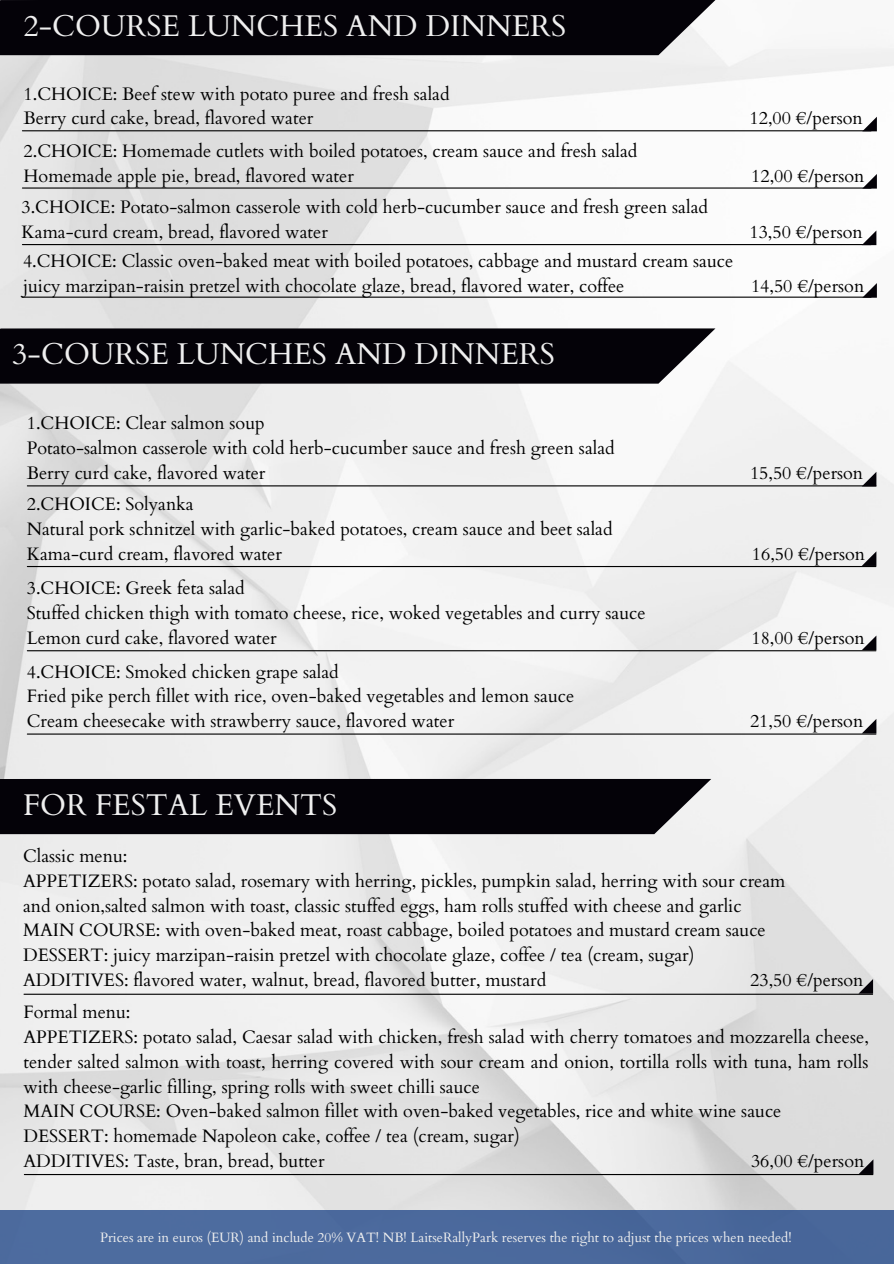
<style>
.page{position:relative;width:894px;height:1264px;background:#fff}
.page>*{position:absolute;margin:0;border:0;box-sizing:border-box;transform-origin:0 0}
.t1{font:30px "Cardo";color:#efefef}
.t2{font:18px/24.8px "Cardo";color:#000;text-align:justify}
.t3{font:13.5px "Cardo";color:#efefef}
</style>
<div class="page">
<img style="left:0;top:0;width:893px;height:1210px">
<div style="left:0;top:1210px;width:893px;height:53px;background:#4b699d"></div>
<div style="left:0;top:0;width:715px;height:55px;background:#040208"></div>
<hr style="left:22px;top:130px;width:848px;height:1px;background:#000">
<hr style="left:22px;top:187px;width:848px;height:2px;background:#000">
<hr style="left:22px;top:244px;width:848px;height:1px;background:#000">
<hr style="left:22px;top:296px;width:848px;height:2px;background:#000">
<svg style="left:862px;top:117px;width:14px;height:14px"></svg>
<svg style="left:862px;top:174px;width:14px;height:15px"></svg>
<svg style="left:861px;top:230px;width:15px;height:15px"></svg>
<svg style="left:862px;top:283px;width:14px;height:15px"></svg>
<div style="left:0;top:328px;width:715px;height:55px;background:#040208"></div>
<hr style="left:27px;top:485px;width:848px;height:1px;background:#000">
<hr style="left:27px;top:566px;width:848px;height:1px;background:#000">
<hr style="left:27px;top:650px;width:848px;height:1px;background:#000">
<hr style="left:27px;top:733px;width:848px;height:1px;background:#000">
<svg style="left:861px;top:472px;width:15px;height:14px"></svg>
<svg style="left:861px;top:551px;width:15px;height:15px"></svg>
<svg style="left:861px;top:635px;width:15px;height:15px"></svg>
<svg style="left:861px;top:719px;width:15px;height:14px"></svg>
<div style="left:0;top:779px;width:711px;height:55px;background:#040208"></div>
<hr style="left:24px;top:993px;width:848px;height:1px;background:#000">
<svg style="left:858px;top:979px;width:14px;height:14px"></svg>
<hr style="left:24px;top:1173px;width:848px;height:2px;background:#000">
<svg style="left:858px;top:1159px;width:15px;height:14px"></svg>
<p class="t1" style="left:24px;top:6px;width:544px">2-COURSE LUNCHES AND DINNERS</p>
<p class="t2" style="left:24px;top:82px;width:427px">1.CHOICE: Beef stew with potato puree and fresh salad</p>
<p class="t2" style="left:24px;top:106px;width:291px">Berry curd cake, bread, flavored water</p>
<p class="t2" style="left:749px;top:106px;width:115px">12,00 €/person</p>
<p class="t2" style="left:24px;top:139px;width:615px">2.CHOICE: Homemade cutlets with boiled potatoes, cream sauce and fresh salad</p>
<p class="t2" style="left:24px;top:164px;width:332px">Homemade apple pie, bread, flavored water</p>
<p class="t2" style="left:751px;top:164px;width:115px">12,00 €/person</p>
<p class="t2" style="left:21px;top:195px;width:688px">3.CHOICE: Potato-salmon casserole with cold herb-cucumber sauce and fresh green salad</p>
<p class="t2" style="left:21px;top:220px;width:308px">Kama-curd cream, bread, flavored water</p>
<p class="t2" style="left:749px;top:220px;width:115px">13,50 €/person</p>
<p class="t2" style="left:23px;top:249px;width:711px">4.CHOICE: Classic oven-baked meat with boiled potatoes, cabbage and mustard cream sauce</p>
<p class="t2" style="left:23px;top:274px;width:602px">juicy marzipan-raisin pretzel with chocolate glaze, bread, flavored water, coffee</p>
<p class="t2" style="left:750px;top:274px;width:115px">14,50 €/person</p>
<p class="t1" style="left:12px;top:334px;width:544px">3-COURSE LUNCHES AND DINNERS</p>
<p class="t2" style="left:27px;top:411px;width:239px">1.CHOICE: Clear salmon soup</p>
<p class="t2" style="left:27px;top:436px;width:589px">Potato-salmon casserole with cold herb-cucumber sauce and fresh green salad</p>
<p class="t2" style="left:27px;top:461px;width:240px">Berry curd cake, flavored water</p>
<p class="t2" style="left:749px;top:461px;width:115px">15,50 €/person</p>
<p class="t2" style="left:27px;top:492px;width:168px">2.CHOICE: Solyanka</p>
<p class="t2" style="left:27px;top:517px;width:587px">Natural pork schnitzel with garlic-baked potatoes, cream sauce and beet salad</p>
<p class="t2" style="left:27px;top:541px;width:257px">Kama-curd cream, flavored water</p>
<p class="t2" style="left:751px;top:541px;width:115px">16,50 €/person</p>
<p class="t2" style="left:27px;top:576px;width:219px">3.CHOICE: Greek feta salad</p>
<p class="t2" style="left:27px;top:601px;width:620px">Stuffed chicken thigh with tomato cheese, rice, woked vegetables and curry sauce</p>
<p class="t2" style="left:27px;top:626px;width:251px">Lemon curd cake, flavored water</p>
<p class="t2" style="left:751px;top:626px;width:115px">18,00 €/person</p>
<p class="t2" style="left:27px;top:659px;width:313px">4.CHOICE: Smoked chicken grape salad</p>
<p class="t2" style="left:27px;top:684px;width:549px">Fried pike perch fillet with rice, oven-baked vegetables and lemon sauce</p>
<p class="t2" style="left:27px;top:709px;width:429px">Cream cheesecake with strawberry sauce, flavored water</p>
<p class="t2" style="left:749px;top:709px;width:115px">21,50 €/person</p>
<p class="t1" style="left:23px;top:784px;width:315px">FOR FESTAL EVENTS</p>
<p class="t2" style="left:23px;top:844px;width:106px">Classic menu:</p>
<p class="t2" style="left:23px;top:868px;width:763px">APPETIZERS: potato salad, rosemary with herring, pickles, pumpkin salad, herring with sour cream</p>
<p class="t2" style="left:23px;top:893px;width:719px">and onion,salted salmon with toast, classic stuffed eggs, ham rolls stuffed with cheese and garlic</p>
<p class="t2" style="left:23px;top:918px;width:744px">MAIN COURSE: with oven-baked meat, roast cabbage, boiled potatoes and mustard cream sauce</p>
<p class="t2" style="left:23px;top:943px;width:672px">DESSERT: juicy marzipan-raisin pretzel with chocolate glaze, coffee / tea (cream, sugar)</p>
<p class="t2" style="left:23px;top:968px;width:524px">ADDITIVES: flavored water, walnut, bread, flavored butter, mustard</p>
<p class="t2" style="left:750px;top:968px;width:115px">23,50 €/person</p>
<p class="t2" style="left:23px;top:1000px;width:109px">Formal menu:</p>
<p class="t2" style="left:23px;top:1025px;width:846px">APPETIZERS: potato salad, Caesar salad with chicken, fresh salad with cherry tomatoes and mozzarella cheese, tender salted salmon with toast, herring covered with sour cream and onion, tortilla rolls with tuna, ham rolls with cheese-garlic filling, spring rolls with sweet chilli sauce</p>
<p class="t2" style="left:23px;top:1099px;width:759px">MAIN COURSE: Oven-baked salmon fillet with oven-baked vegetables, rice and white wine sauce</p>
<p class="t2" style="left:23px;top:1124px;width:498px">DESSERT: homemade Napoleon cake, coffee / tea (cream, sugar)</p>
<p class="t2" style="left:23px;top:1148px;width:302px">ADDITIVES: Taste, bran, bread, butter</p>
<p class="t2" style="left:750px;top:1148px;width:115px">36,00 €/person</p>
<p class="t3" style="left:100px;top:1228px;width:693px">Prices are in euros (EUR) and include 20% VAT! NB! LaitseRallyPark reserves the right to adjust the prices when needed!</p>
</div>
